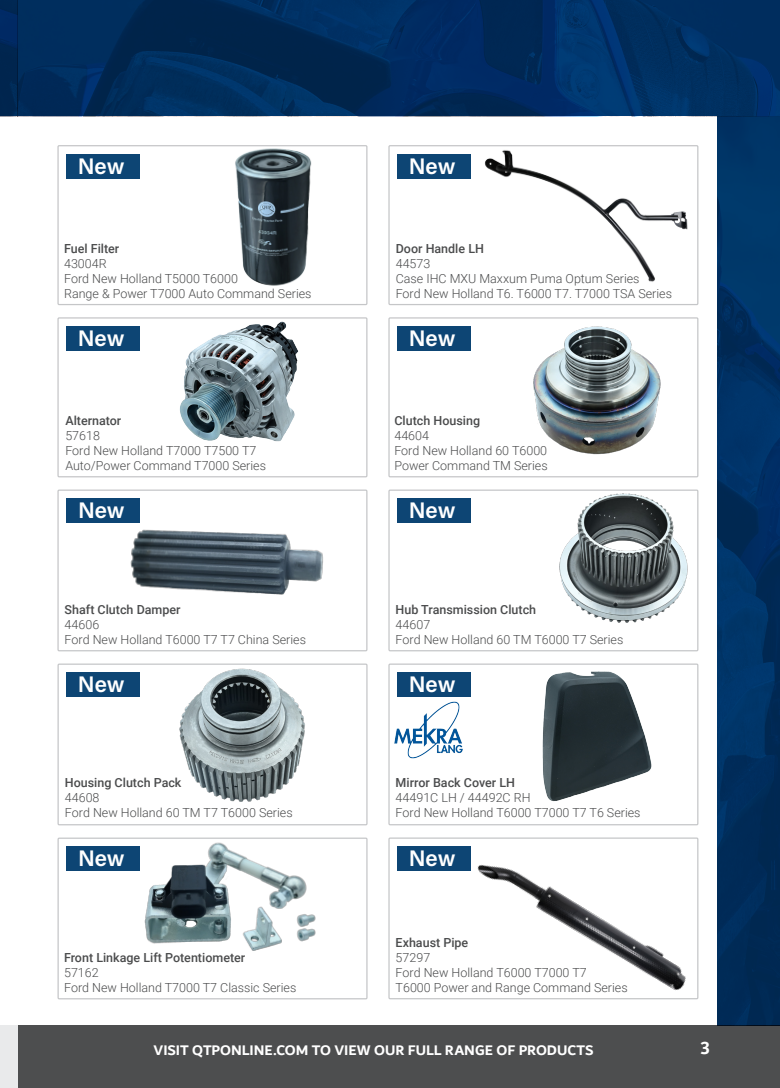
<style>
.page{position:relative;width:780px;height:1088px;background:#fff}
.page>*{position:absolute;margin:0;border:0;box-sizing:border-box;transform-origin:0 0}
.t1{font:22.5px "Acumin Variable Concept";letter-spacing:-.005em;color:#fff}
.t2{font:700 18.75px "Dubai";color:#fff}
.t3{font:700 15px "Dubai";letter-spacing:-.005em;color:#fff}
.t4{font:300 12.5px/15px "Roboto";color:#4b4c4d}
.t5{font:500 12.5px "Roboto";color:#4b4c4d}
</style>
<div class="page">
<div style="left:0;top:1025px;width:18px;height:63px;background:#e9eaeb"></div>
<div style="left:18px;top:1025px;width:762px;height:63px;background:#4b4c4d"></div>
<img style="left:18px;top:0;width:762px;height:116px">
<div style="left:0;top:0;width:18px;height:116px;background:linear-gradient(to bottom,#00285f,#00264d)"></div>
<svg style="left:717px;top:116px;width:63px;height:909px;background:#003163"></svg>
<div style="left:388px;top:317px;width:310px;height:160px;border:1px solid #c5c6c8"></div>
<div style="left:57px;top:317px;width:310px;height:160px;border:1px solid #c5c6c8"></div>
<div style="left:57px;top:837px;width:310px;height:162px;border:1px solid #c5c6c8"></div>
<div style="left:57px;top:663px;width:310px;height:162px;border:1px solid #c5c6c8"></div>
<div style="left:57px;top:489px;width:310px;height:162px;border:1px solid #c5c6c8"></div>
<div style="left:388px;top:489px;width:310px;height:162px;border:1px solid #c5c6c8"></div>
<div style="left:388px;top:145px;width:310px;height:160px;border:1px solid #c5c6c8"></div>
<div style="left:57px;top:145px;width:310px;height:160px;border:1px solid #c5c6c8"></div>
<img style="left:168px;top:145px;width:200px;height:150px">
<img style="left:483px;top:145px;width:213px;height:137px">
<img style="left:135px;top:317px;width:200px;height:125px">
<img style="left:533px;top:326px;width:128px;height:129px">
<img style="left:125px;top:475px;width:200px;height:120px">
<img style="left:519px;top:486px;width:203px;height:154px">
<img style="left:137px;top:663px;width:203px;height:139px">
<img style="left:492px;top:663px;width:202px;height:53px">
<img style="left:123px;top:824px;width:203px;height:127px">
<img style="left:390px;top:716px;width:384px;height:310px">
<img style="left:365px;top:700px;width:131px;height:60px">
<div style="left:66px;top:154px;width:74px;height:24px;background:#0d4574"></div>
<div style="left:397px;top:154px;width:73px;height:24px;background:#0d4574"></div>
<div style="left:66px;top:326px;width:73px;height:25px;background:#0d4574"></div>
<div style="left:397px;top:326px;width:73px;height:24px;background:#0d4574"></div>
<div style="left:66px;top:498px;width:74px;height:25px;background:#0d4574"></div>
<div style="left:397px;top:498px;width:73px;height:25px;background:#0d4574"></div>
<div style="left:66px;top:672px;width:74px;height:25px;background:#0d4574"></div>
<div style="left:397px;top:672px;width:73px;height:25px;background:#0d4574"></div>
<div style="left:66px;top:846px;width:74px;height:25px;background:#0d4574"></div>
<div style="left:397px;top:846px;width:73px;height:25px;background:#0d4574"></div>
<p class="t1" style="left:78px;top:150px;width:48px">New</p>
<p class="t1" style="left:409px;top:151px;width:48px">New</p>
<p class="t5" style="left:64px;top:239px;width:57px">Fuel Filter</p>
<p class="t4" style="left:64px;top:255px;width:44px">43004R</p>
<p class="t4" style="left:64px;top:270px;width:175px">Ford New Holland T5000 T6000</p>
<p class="t4" style="left:64px;top:285px;width:249px">Range &amp; Power T7000 Auto Command Series</p>
<p class="t5" style="left:396px;top:239px;width:90px">Door Handle LH</p>
<p class="t4" style="left:396px;top:255px;width:36px">44573</p>
<p class="t4" style="left:396px;top:270px;width:245px">Case IHC MXU Maxxum Puma Optum Series</p>
<p class="t4" style="left:396px;top:285px;width:278px">Ford New Holland T6. T6000 T7. T7000 TSA Series</p>
<p class="t1" style="left:78px;top:323px;width:48px">New</p>
<p class="t1" style="left:409px;top:323px;width:48px">New</p>
<p class="t5" style="left:65px;top:412px;width:57px">Alternator</p>
<p class="t4" style="left:65px;top:428px;width:36px">57618</p>
<p class="t4" style="left:65px;top:443px;width:202px">Ford New Holland T7000 T7500 T7<br>Auto/Power Command T7000 Series</p>
<p class="t5" style="left:394px;top:412px;width:87px">Clutch Housing</p>
<p class="t4" style="left:394px;top:428px;width:36px">44604</p>
<p class="t4" style="left:394px;top:443px;width:154px">Ford New Holland 60 T6000</p>
<p class="t4" style="left:394px;top:458px;width:155px">Power Command TM Series</p>
<p class="t1" style="left:78px;top:495px;width:48px">New</p>
<p class="t1" style="left:409px;top:495px;width:48px">New</p>
<p class="t5" style="left:65px;top:600px;width:117px">Shaft Clutch Damper</p>
<p class="t4" style="left:65px;top:616px;width:36px">44606</p>
<p class="t4" style="left:65px;top:631px;width:243px">Ford New Holland T6000 T7 T7 China Series</p>
<p class="t5" style="left:395px;top:601px;width:142px">Hub Transmission Clutch</p>
<p class="t4" style="left:395px;top:616px;width:36px">44607</p>
<p class="t4" style="left:395px;top:631px;width:229px">Ford New Holland 60 TM T6000 T7 Series</p>
<p class="t1" style="left:78px;top:669px;width:48px">New</p>
<p class="t1" style="left:409px;top:669px;width:48px">New</p>
<p class="t5" style="left:65px;top:774px;width:118px">Housing Clutch Pack</p>
<p class="t4" style="left:65px;top:790px;width:36px">44608</p>
<p class="t4" style="left:65px;top:805px;width:229px">Ford New Holland 60 TM T7 T6000 Series</p>
<p class="t5" style="left:395px;top:773px;width:121px">Mirror Back Cover LH</p>
<p class="t4" style="left:395px;top:789px;width:136px">44491C LH / 44492C RH</p>
<p class="t4" style="left:395px;top:804px;width:246px">Ford New Holland T6000 T7000 T7 T6 Series</p>
<p class="t1" style="left:78px;top:843px;width:48px">New</p>
<p class="t1" style="left:409px;top:843px;width:48px">New</p>
<p class="t5" style="left:64px;top:948px;width:183px">Front Linkage Lift Potentiometer</p>
<p class="t4" style="left:64px;top:964px;width:36px">57162</p>
<p class="t4" style="left:64px;top:979px;width:234px">Ford New Holland T7000 T7 Classic Series</p>
<p class="t5" style="left:395px;top:933px;width:74px">Exhaust Pipe</p>
<p class="t4" style="left:395px;top:949px;width:36px">57297</p>
<p class="t4" style="left:395px;top:964px;width:192px">Ford New Holland T6000 T7000 T7</p>
<p class="t4" style="left:395px;top:979px;width:233px">T6000 Power and Range Command Series</p>
<p class="t3" style="left:153px;top:1041px;width:441px">VISIT QTPONLINE.COM TO VIEW OUR FULL RANGE OF PRODUCTS</p>
<p class="t2" style="left:700px;top:1037px;width:12px">3</p>
</div>
